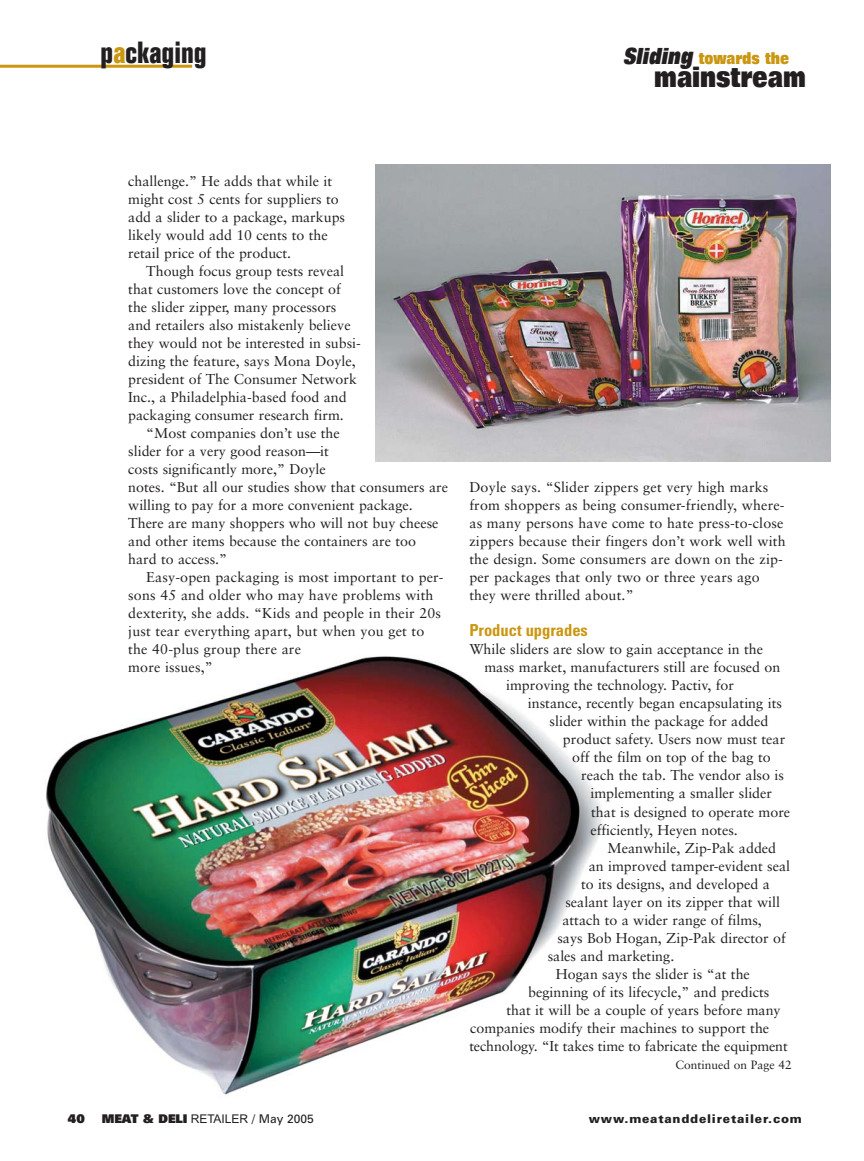
<style>
.page{position:relative;width:864px;height:1161px;background:#fff}
.page>*{position:absolute;margin:0;border:0;box-sizing:border-box;transform-origin:0 0}
.t1{font:700 condensed 30px "Folio";color:#231f20}
.t2{font:800 28.5px "Folio";color:#231f20;scale:.8 1}
.t3{font:800 16.5px "Folio";color:#cb9610;scale:.8 1}
.t4{font:700 condensed 16.5px "Univers";color:#cb9610}
.t5{font:14.25px/18px "Sabon";color:#231f20}
.t6{font:900 12px "Univers";color:#231f20}
.t7{font:900 12px "Univers";letter-spacing:.065em;color:#231f20}
.t8{font:12px "Sabon";color:#231f20}
.s1{color:#cb9610}
.s2{font-style:italic;font-size:22.5px;color:#231f20}
.s3{font-family:"Arial";font-weight:400}
.s4{font-weight:400}
</style>
<div class="page">
<img style="left:0;top:64px;width:831px;height:1031px">
<h1 class="t1" style="left:101px;top:42px;width:108px">p<span class="s1">a</span>ckaging</h1>
<p class="t3" style="left:623px;top:52px;width:209px"><span class="s2">Sliding</span> towards the</p>
<h2 class="t2" style="left:654px;top:66px;width:191px">mainstream</h2>
<p class="t5" style="left:128px;top:173px;width:218px">challenge.” He adds that while it might cost 5 cents for suppliers to add a slider to a package, markups likely would add 10 cents to the retail price of the product.</p>
<p class="t5" style="left:128px;top:263px;width:234px;text-indent:18px">Though focus group tests reveal that customers love the concept of the slider zipper, many processors and retailers also mistakenly believe they would not be interested in subsi&shy;dizing the feature, says Mona Doyle, president of The Consumer Network Inc., a Philadelphia-based food and packaging consumer research firm.</p>
<p class="t5" style="left:128px;top:425px;width:321px;text-indent:18px">“Most companies don’t use the<br>slider for a very good reason—it<br>costs significantly more,” Doyle<br>notes. “But all our studies show that consumers are willing to pay for a more convenient package.<br>There are many shoppers who will not buy cheese and other items because the containers are too<br>hard to access.”</p>
<p class="t5" style="left:128px;top:569px;width:317px;text-indent:18px">Easy-open packaging is most important to per&shy;sons 45 and older who may have problems with dexterity, she adds. “Kids and people in their 20s just tear everything apart, but when you get to the 40-plus group there are<br>more issues,”</p>
<p class="t5" style="left:469px;top:479px;width:318px">Doyle says. “Slider zippers get very high marks from shoppers as being consumer-friendly, where&shy;as many persons have come to hate press-to-close zippers because their fingers don’t work well with the design. Some consumers are down on the zip&shy;per packages that only two or three years ago they were thrilled about.”</p>
<p class="t4" style="left:469px;top:624px;width:120px">Product upgrades</p>
<p class="t5" style="left:469px;top:641px;width:295px">While sliders are slow to gain acceptance in the</p>
<p class="t5" style="left:484px;top:659px;width:298px">mass market, manufacturers still are focused on</p>
<p class="t5" style="left:506px;top:677px;width:229px">improving the technology. Pactiv, for</p>
<p class="t5" style="left:528px;top:695px;width:256px">instance, recently began encapsulating its</p>
<p class="t5" style="left:550px;top:713px;width:220px">slider within the package for added</p>
<p class="t5" style="left:563px;top:731px;width:224px">product safety. Users now must tear</p>
<p class="t5" style="left:572px;top:749px;width:200px">off the film on top of the bag to</p>
<p class="t5" style="left:581px;top:767px;width:204px">reach the tab. The vendor also is</p>
<p class="t5" style="left:590px;top:785px;width:183px">implementing a smaller slider</p>
<p class="t5" style="left:591px;top:803px;width:201px">that is designed to operate more</p>
<p class="t5" style="left:590px;top:821px;width:149px">efficiently, Heyen notes.</p>
<p class="t5" style="left:608px;top:839px;width:170px">Meanwhile, Zip-Pak added</p>
<p class="t5" style="left:589px;top:857px;width:203px">an improved tamper-evident seal</p>
<p class="t5" style="left:581px;top:875px;width:190px">to its designs, and developed a</p>
<p class="t5" style="left:565px;top:893px;width:216px">sealant layer on its zipper that will</p>
<p class="t5" style="left:562px;top:911px;width:201px">attach to a wider range of films,</p>
<p class="t5" style="left:557px;top:929px;width:230px">says Bob Hogan, Zip-Pak director of</p>
<p class="t5" style="left:548px;top:947px;width:128px">sales and marketing.</p>
<p class="t5" style="left:556px;top:965px;width:195px">Hogan says the slider is “at the</p>
<p class="t5" style="left:528px;top:983px;width:243px">beginning of its lifecycle,” and predicts</p>
<p class="t5" style="left:506px;top:1001px;width:276px">that it will be a couple of years before many</p>
<p class="t5" style="left:470px;top:1019px;width:301px">companies modify their machines to support the</p>
<p class="t5" style="left:469px;top:1037px;width:320px">technology. “It takes time to fabricate the equipment</p>
<p class="t8" style="left:675px;top:1059px;width:118px">Continued on Page 42</p>
<p class="t6" style="left:68px;top:1113px;width:18px">40</p>
<p class="t6" style="left:102px;top:1113px;width:214px">MEAT &amp; DELI <span class="s3">RETAILER</span> <span class="s4">/ May 2005</span></p>
<p class="t7" style="left:589px;top:1113px;width:215px">www.meatanddeliretailer.com</p>
</div>
